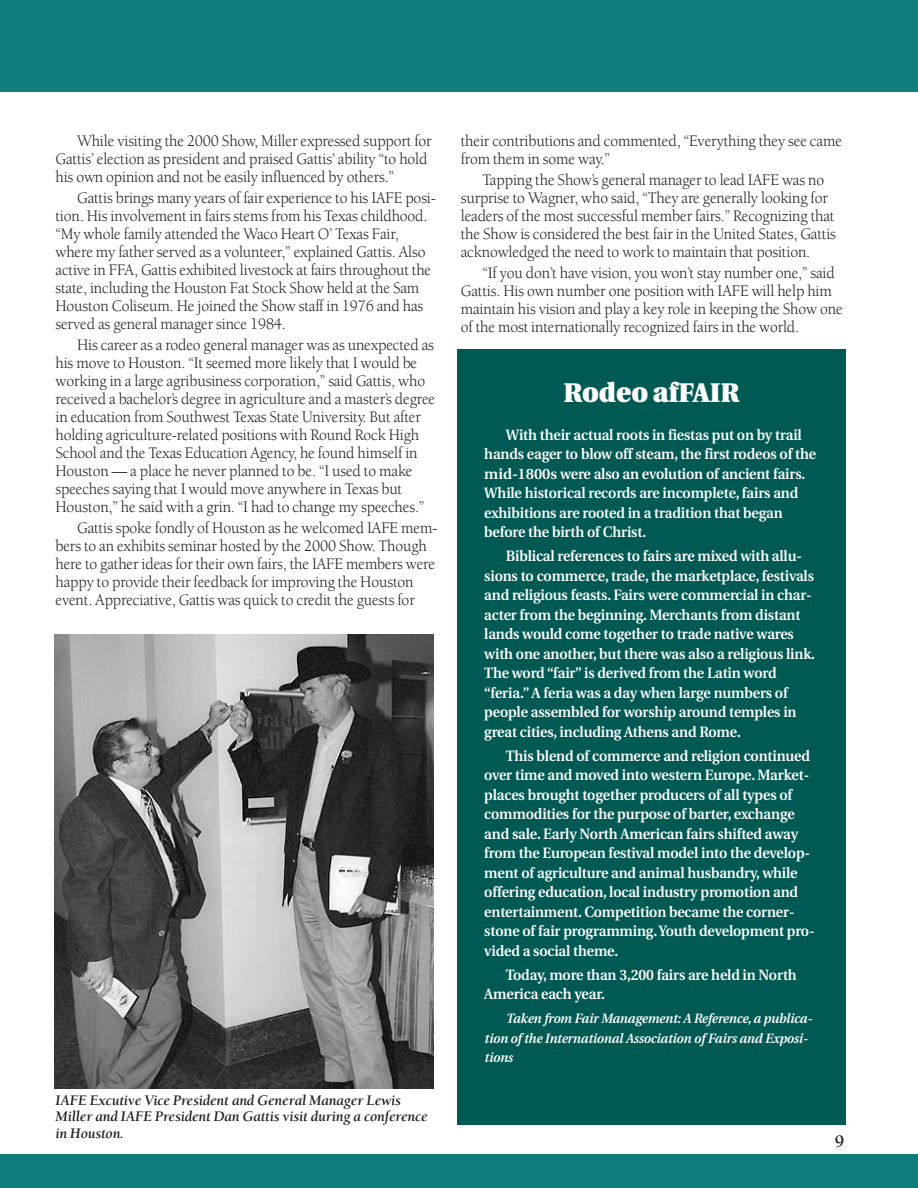
<style>
.page{position:relative;width:918px;height:1188px;background:#fff}
.page>*{position:absolute;margin:0;border:0;box-sizing:border-box;transform-origin:0 0}
.t1{font:900 27px "Utopia";color:#fff;scale:.95 1}
.t2{font:700 18px "Berkeley";color:#231f20}
.t3{font:16.5px/18px "Berkeley";letter-spacing:-.01em;color:#231f20;scale:.95 1}
.t4{font:600 15px/19.5px "Utopia";letter-spacing:-.01em;color:#fff;scale:.95 1}
.t5{font:italic 700 15px/16.5px "Berkeley";letter-spacing:-.01em;color:#231f20}
.t6{font:italic 600 13.5px/19.5px "Utopia";letter-spacing:-.01em;color:#fff;scale:.95 1}
</style>
<div class="page">
<div style="left:458px;top:350px;width:388px;height:775px;background:#005953"></div>
<div style="left:0;top:1154px;width:918px;height:34px;background:#0f7d7a"></div>
<div style="left:0;top:0;width:918px;height:92px;background:#0f7d7a"></div>
<img style="left:54px;top:635px;width:380px;height:453px">
<p class="t3" style="left:55px;top:133px;width:398px;text-indent:22px">While visiting the 2000 Show, Miller expressed support for<br>Gattis’ election as president and praised Gattis’ ability “to hold his own opinion and not be easily influenced by others.”</p>
<p class="t3" style="left:55px;top:190px;width:402px;text-indent:22px">Gattis brings many years of fair experience to his IAFE posi&shy;tion. His involvement in fairs stems from his Texas childhood. “My whole family attended the Waco Heart O’ Texas Fair, where my father served as a volunteer,” explained Gattis. Also active in FFA, Gattis exhibited livestock at fairs throughout the state, including the Houston Fat Stock Show held at the Sam Houston Coliseum. He joined the Show staff in 1976 and has served as general manager since 1984.</p>
<p class="t3" style="left:55px;top:337px;width:401px;text-indent:22px">His career as a rodeo general manager was as unexpected as his move to Houston. “It seemed more likely that I would be working in a large agribusiness corporation,” said Gattis, who received a bachelor’s degree in agriculture and a master’s degree in education from Southwest Texas State University. But after holding agriculture-related positions with Round Rock High School and the Texas Education Agency, he found himself in Houston — a place he never planned to be. “I used to make speeches saying that I would move anywhere in Texas but Houston,” he said with a grin. “I had to change my speeches.”</p>
<p class="t3" style="left:55px;top:520px;width:404px;text-indent:22px">Gattis spoke fondly of Houston as he welcomed IAFE mem&shy;bers to an exhibits seminar hosted by the 2000 Show. Though here to gather ideas for their own fairs, the IAFE members were happy to provide their feedback for improving the Houston event. Appreciative, Gattis was quick to credit the guests for</p>
<p class="t5" style="left:56px;top:1093px;width:374px">IAFE Excutive Vice President and General Manager Lewis<br>Miller and IAFE President Dan Gattis visit during a conference in Houston.</p>
<p class="t3" style="left:461px;top:133px;width:403px">their contributions and commented, “Everything they see came from them in some way.”</p>
<p class="t3" style="left:461px;top:172px;width:397px;text-indent:22px">Tapping the Show’s general manager to lead IAFE was no surprise to Wagner, who said, “They are generally looking for leaders of the most successful member fairs.” Recognizing that the Show is considered the best fair in the United States, Gattis acknowledged the need to work to maintain that position.</p>
<p class="t3" style="left:461px;top:265px;width:404px;text-indent:22px">“If you don’t have vision, you won’t stay number one,” said Gattis. His own number one position with IAFE will help him maintain his vision and play a key role in keeping the Show one of the most internationally recognized fairs in the world.</p>
<h1 class="t1" style="left:564px;top:382px;width:187px">Rodeo afFAIR</h1>
<p class="t4" style="left:484px;top:426px;width:351px;text-indent:22px">With their actual roots in fiestas put on by trail hands eager to blow off steam, the first rodeos of the mid-1800s were also an evolution of ancient fairs.<br>While historical records are incomplete, fairs and exhibitions are rooted in a tradition that began before the birth of Christ.</p>
<p class="t4" style="left:484px;top:548px;width:350px;text-indent:22px">Biblical references to fairs are mixed with allu&shy;sions to commerce, trade, the marketplace, festivals and religious feasts. Fairs were commercial in char&shy;acter from the beginning. Merchants from distant lands would come together to trade native wares with one another, but there was also a religious link.<br>The word “fair” is derived from the Latin word “feria.” A feria was a day when large numbers of people assembled for worship around temples in great cities, including Athens and Rome.</p>
<p class="t4" style="left:484px;top:747px;width:349px;text-indent:22px">This blend of commerce and religion continued over time and moved into western Europe. Market&shy;places brought together producers of all types of commodities for the purpose of barter, exchange and sale. Early North American fairs shifted away from the European festival model into the develop&shy;ment of agriculture and animal husbandry, while offering education, local industry promotion and entertainment. Competition became the corner&shy;stone of fair programming.Youth development pro&shy;vided a social theme.</p>
<p class="t4" style="left:484px;top:966px;width:330px;text-indent:22px">Today, more than 3,200 fairs are held in North<br>America each year.</p>
<p class="t6" style="left:484px;top:1010px;width:347px;text-indent:22px">Taken from Fair Management: A Reference, a publica&shy;tion of the International Association of Fairs and Exposi&shy;tions</p>
<p class="t2" style="left:835px;top:1134px;width:11px">9</p>
</div>
